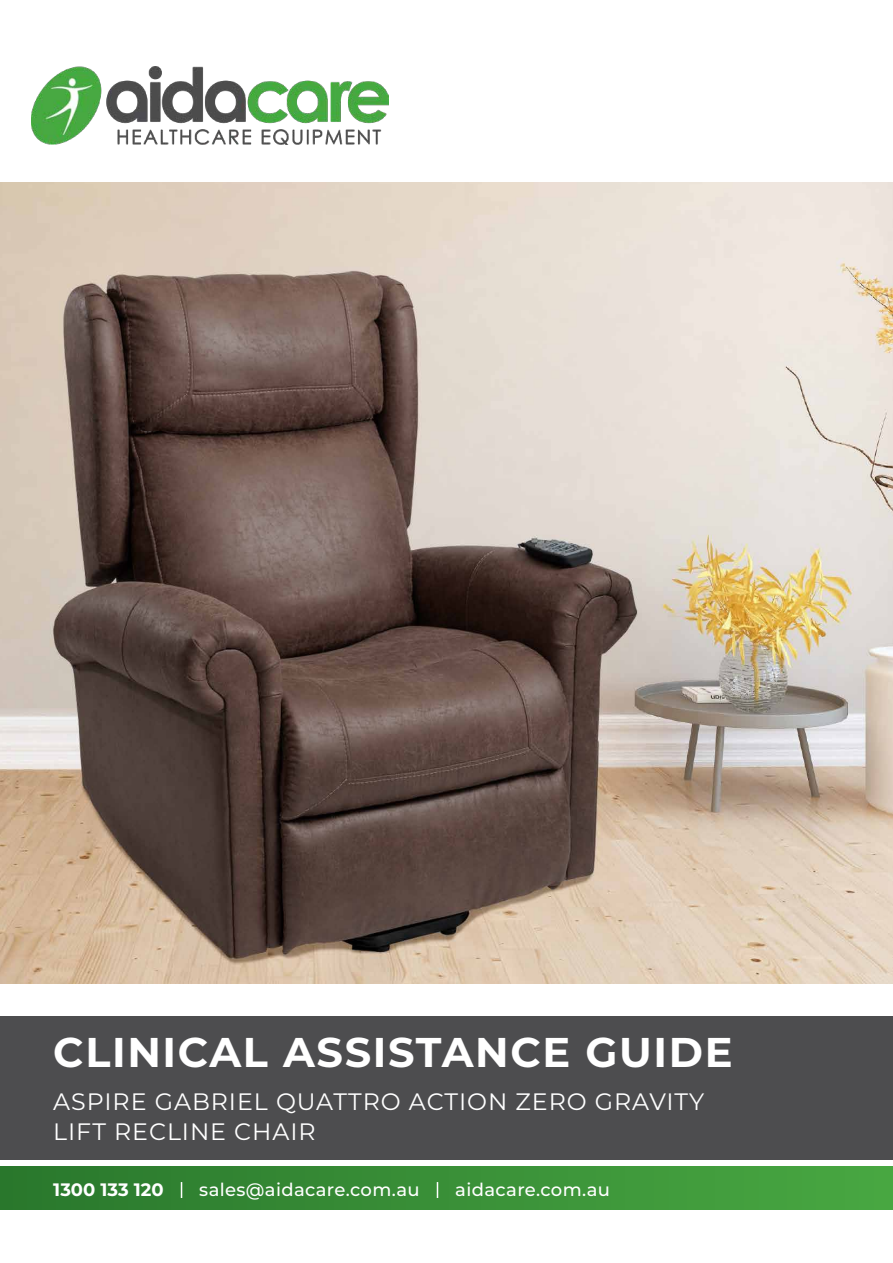
<style>
.page{position:relative;width:893px;height:1263px;background:#fff}
.page>*{position:absolute;margin:0;border:0;box-sizing:border-box;transform-origin:0 0}
.t1{font:700 41.55px "Montserrat";letter-spacing:.04em;color:#fff}
.t2{font:23.7px/30px "Montserrat";letter-spacing:.04em;color:#fff}
.t3{font:500 18px "Montserrat";letter-spacing:.02em;color:#fff}
.t4{font:700 18px "Montserrat";color:#fff}
</style>
<div class="page">
<img style="left:31px;top:66px;width:358px;height:79px">
<div style="left:0;top:1166px;width:893px;height:43px;background:linear-gradient(to right,#2a782d,#49a842)"></div>
<svg style="left:437px;top:1182px;width:1px;height:16px"></svg>
<svg style="left:181px;top:1182px;width:1px;height:16px"></svg>
<div style="left:0;top:1016px;width:893px;height:143px;background:#4d4d4f"></div>
<img style="left:0;top:182px;width:893px;height:801px">
<h1 class="t1" style="left:53px;top:1022px;width:681px">CLINICAL ASSISTANCE GUIDE</h1>
<p class="t2" style="left:53px;top:1085px;width:652px">ASPIRE GABRIEL QUATTRO ACTION ZERO GRAVITY<br>LIFT RECLINE CHAIR</p>
<h1 class="t1" style="left:53px;top:1031px;width:681px">CLINICAL ASSISTANCE GUIDE</h1>
<p class="t2" style="left:53px;top:1093px;width:573px">ASPIRE TILT &amp; RECLINE SHOWER COMMODE</p>
<p class="t4" style="left:53px;top:1176px;width:112px">1300 133 120</p>
<p class="t3" style="left:199px;top:1177px;width:222px">sales@aidacare.com.au</p>
<p class="t3" style="left:455px;top:1177px;width:156px">aidacare.com.au</p>
</div>
